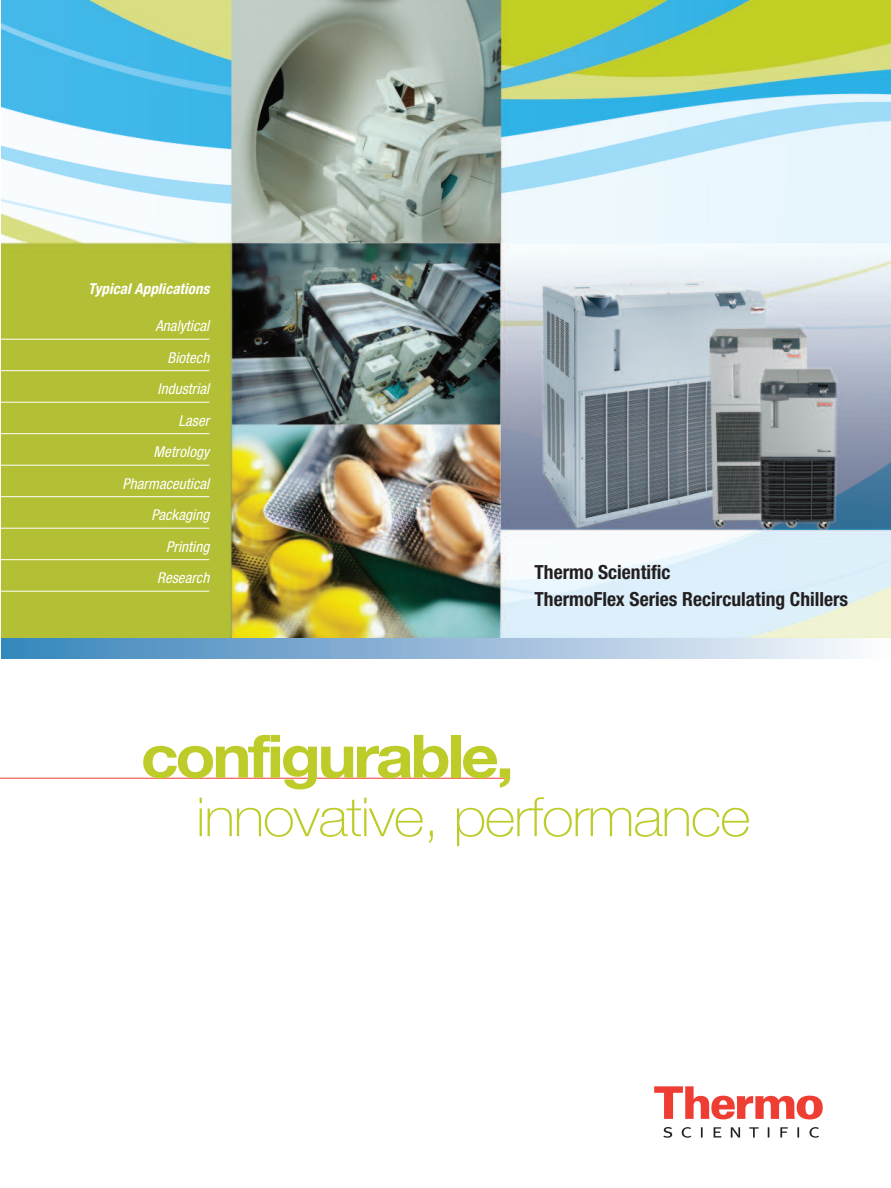
<style>
.page{position:relative;width:891px;height:1188px;background:#fff}
.page>*{position:absolute;margin:0;border:0;box-sizing:border-box;transform-origin:0 0}
.t1{font:700 60px "Helvetica Neue LT Std";letter-spacing:-.05em;color:#becc2a;scale:1.1 1}
.t2{font:100 54px "Helvetica Neue LT Std";letter-spacing:-.025em;color:#becc2a;scale:1.1 1}
.t3{font:700 condensed 19.5px/27px "Helvetica Neue LT Std";color:#231f20}
.t4{font:italic condensed 15px/31.5px "Helvetica Neue LT Std";letter-spacing:.005em;color:#fff;text-align:right}
.t5{font:italic 700 condensed 15px "Helvetica Neue LT Std";letter-spacing:.005em;color:#fff}
</style>
<div class="page">
<img style="left:1px;top:0;width:890px;height:659px">
<svg style="left:654px;top:1086px;width:169px;height:33px"></svg>
<svg style="left:663px;top:1127px;width:156px;height:11px"></svg>
<hr style="left:0;top:778px;width:506px;height:1px;background:#ee3e34">
<svg style="left:890px;top:639px;width:1px;height:20px"></svg>
<img style="left:1px;top:638px;width:890px;height:1px">
<hr style="left:0;top:339px;width:209px;height:1px;background:#fff">
<hr style="left:0;top:370px;width:209px;height:1px;background:#fff">
<hr style="left:0;top:402px;width:209px;height:1px;background:#fff">
<hr style="left:0;top:433px;width:209px;height:1px;background:#fff">
<hr style="left:0;top:465px;width:209px;height:1px;background:#fff">
<hr style="left:0;top:496px;width:209px;height:1px;background:#fff">
<hr style="left:0;top:528px;width:209px;height:1px;background:#fff">
<hr style="left:0;top:559px;width:209px;height:1px;background:#fff">
<hr style="left:0;top:591px;width:209px;height:1px;background:#fff">
<p class="t5" style="left:88px;top:283px;width:123px">Typical Applications</p>
<p class="t4" style="left:123px;top:311px;width:88px">Analytical<br>Biotech<br>Industrial<br>Laser<br>Metrology<br>Pharmaceutical<br>Packaging<br>Printing<br>Research</p>
<h3 class="t3" style="left:535px;top:560px;width:315px">Thermo Scientific<br>ThermoFlex Series Recirculating Chillers</h3>
<h1 class="t1" style="left:141px;top:735px;width:341px">configurable,</h1>
<h2 class="t2" style="left:196px;top:798px;width:506px">innovative, performance</h2>
</div>
